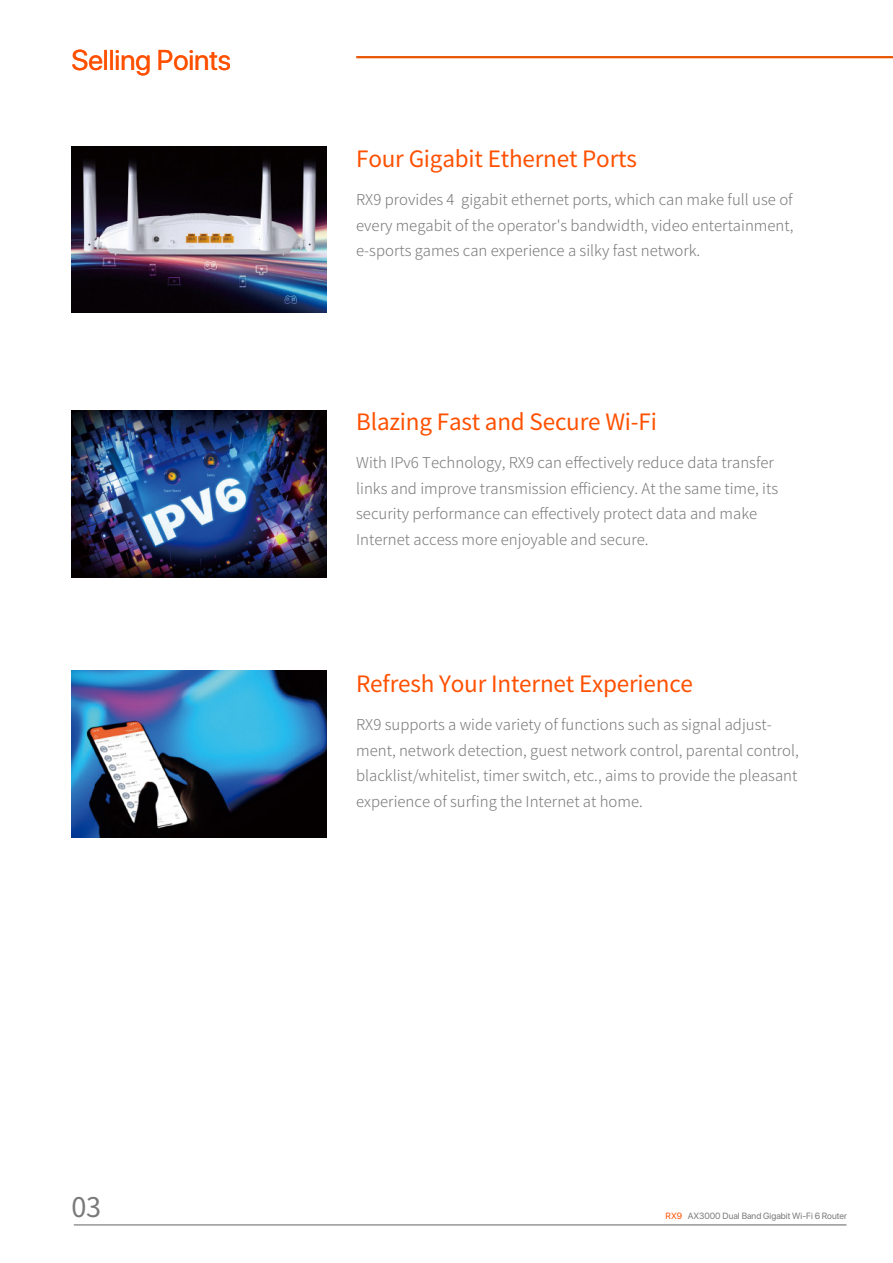
<style>
.page{position:relative;width:893px;height:1263px;background:#fff}
.page>*{position:absolute;margin:0;border:0;box-sizing:border-box;transform-origin:0 0}
.t1{font:28.5px "SF Pro Display";color:#ff5000}
.t2{font:27px "Source Han Sans CN";color:#7a7979}
.t3{font:22.5px "Source Han Sans CN";letter-spacing:-.01em;color:#ff5000}
.t4{font:300 15px/25.5px "Source Han Sans CN";color:#7a7979}
.t5{font:9px "SF Pro Display";color:#797979}
.s1{color:#ff5000}
</style>
<div class="page">
<hr style="left:74px;top:1224px;width:772px;height:1px;background:#646363">
<hr style="left:356px;top:56px;width:537px;height:2px;background:#ea5504">
<img style="left:71px;top:410px;width:256px;height:167px">
<img style="left:71px;top:671px;width:256px;height:167px">
<img style="left:71px;top:147px;width:256px;height:166px">
<h1 class="t1" style="left:71px;top:38px;width:161px">Selling Points</h1>
<h3 class="t3" style="left:356px;top:146px;width:282px">Four Gigabit Ethernet Ports</h3>
<p class="t4" style="left:356px;top:187px;width:439px;text-align:justify">RX9 provides 4 gigabit ethernet ports, which can make full use of every megabit of the operator's bandwidth, video entertainment, e-sports games can experience a silky fast network.</p>
<h3 class="t3" style="left:356px;top:409px;width:302px">Blazing Fast and Secure Wi-Fi</h3>
<p class="t4" style="left:356px;top:450px;width:423px">With IPv6 Technology, RX9 can effectively reduce data transfer links and improve transmission efficiency. At the same time, its security performance can effectively protect data and make Internet access more enjoyable and secure.</p>
<h3 class="t3" style="left:356px;top:671px;width:338px">Refresh Your Internet Experience</h3>
<p class="t4" style="left:356px;top:712px;width:444px">RX9 supports a wide variety of functions such as signal adjust&shy;ment, network detection, guest network control, parental control, blacklist/whitelist, timer switch, etc., aims to provide the pleasant experience of surfing the Internet at home.</p>
<h2 class="t2" style="left:71px;top:1192px;width:31px">03</h2>
<p class="t5" style="left:666px;top:1209px;width:183px"><span class="s1">RX9</span> AX3000 Dual Band Gigabit Wi-Fi 6 Router</p>
</div>
